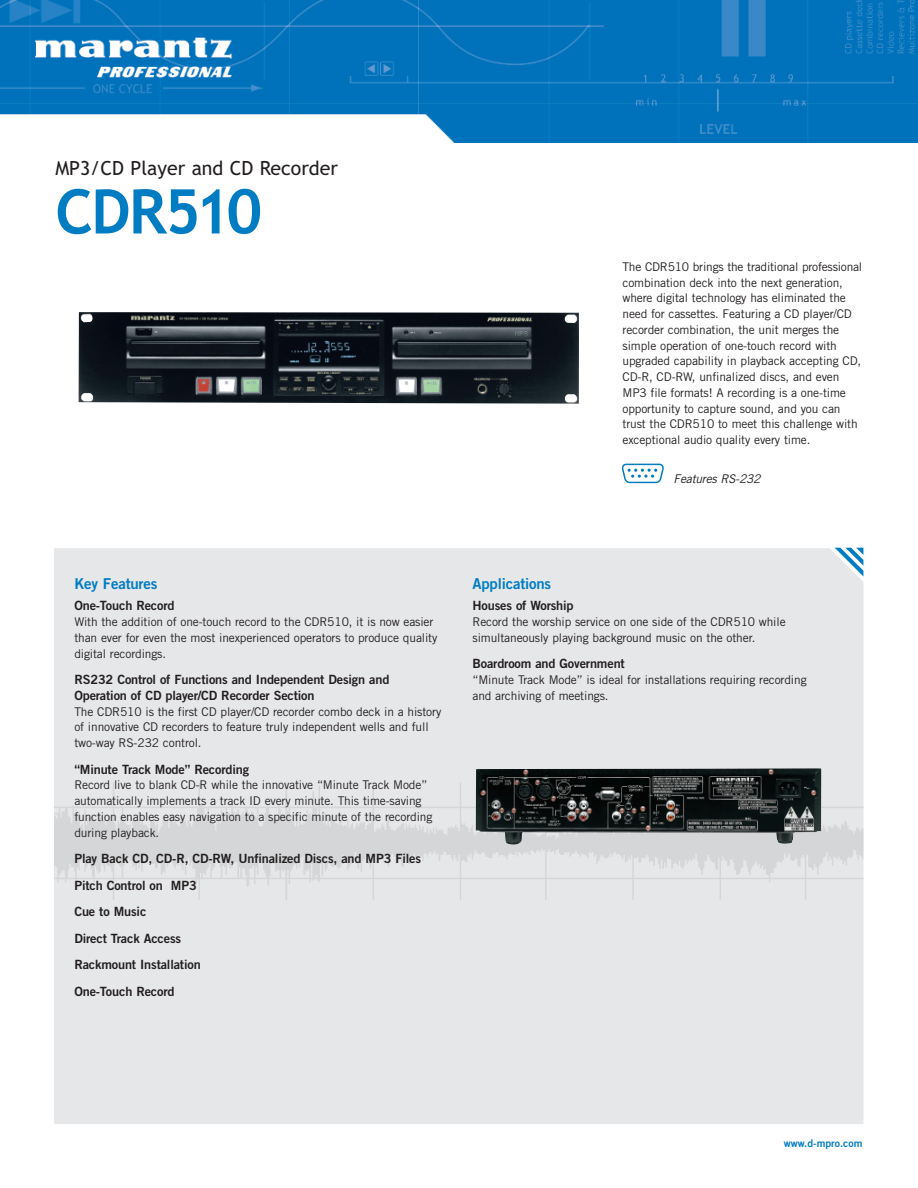
<style>
.page{position:relative;width:918px;height:1188px;background:#fff}
.page>*{position:absolute;margin:0;border:0;box-sizing:border-box;transform-origin:0 0}
.t1{font:700 61.5px "Trebuchet MS";letter-spacing:-.03em;color:#007cc2}
.t2{font:19.5px "Trebuchet MS";color:#231f20}
.t3{font:15px "Trade Gothic Bold Two";letter-spacing:-.01em;color:#007cc2}
.t4{font:12.75px/26.5px "Trade Gothic Bold Two";letter-spacing:-.01em;color:#231f20}
.t5{font:12px/15.8px "Trade Gothic";letter-spacing:-.01em;color:#231f20}
.t6{font:italic 12px "Trade Gothic";letter-spacing:-.02em;color:#231f20}
.t7{font:10.5px "Trade Gothic Bold Two";color:#007cc2}
</style>
<div class="page">
<img style="left:78px;top:312px;width:501px;height:92px">
<img style="left:0;top:0;width:918px;height:142px">
<svg style="left:622px;top:464px;width:42px;height:19px"></svg>
<div style="left:54px;top:548px;width:809px;height:576px;background:#e6e7e9"></div>
<img style="left:54px;top:769px;width:809px;height:153px">
<svg style="left:835px;top:548px;width:28px;height:28px"></svg>
<img style="left:476px;top:768px;width:345px;height:77px">
<h2 class="t2" style="left:55px;top:157px;width:284px">MP3/CD Player and CD Recorder</h2>
<h1 class="t1" style="left:55px;top:176px;width:209px">CDR510</h1>
<p class="t5" style="left:622px;top:260px;width:241px">The CDR510 brings the traditional professional combination deck into the next generation, where digital technology has eliminated the need for cassettes. Featuring a CD player/CD recorder combination, the unit merges the simple operation of one-touch record with upgraded capability in playback accepting CD, CD-R, CD-RW, unfinalized discs, and even MP3 file formats! A recording is a one-time opportunity to capture sound, and you can trust the CDR510 to meet this challenge with exceptional audio quality every time.</p>
<p class="t6" style="left:674px;top:475px;width:88px">Features RS-232</p>
<p class="t3" style="left:74px;top:578px;width:85px">Key Features</p>
<p class="t4" style="left:74px;top:594px;width:102px">One-Touch Record</p>
<p class="t5" style="left:74px;top:615px;width:365px">With the addition of one-touch record to the CDR510, it is now easier than ever for even the most inexperienced operators to produce quality digital recordings.</p>
<p class="t4" style="left:74px;top:673px;width:317px;line-height:15.8px">RS232 Control of Functions and Independent Design and<br>Operation of CD player/CD Recorder Section</p>
<p class="t5" style="left:74px;top:705px;width:368px">The CDR510 is the first CD player/CD recorder combo deck in a history of innovative CD recorders to feature truly independent wells and full two-way RS-232 control.</p>
<p class="t4" style="left:74px;top:757px;width:176px">“Minute Track Mode” Recording</p>
<p class="t5" style="left:74px;top:778px;width:360px">Record live to blank CD-R while the innovative “Minute Track Mode” automatically implements a track ID every minute. This time-saving function enables easy navigation to a specific minute of the recording during playback.</p>
<p class="t4" style="left:74px;top:847px;width:348px">Play Back CD, CD-R, CD-RW, Unfinalized Discs, and MP3 Files<br>Pitch Control on MP3<br>Cue to Music<br>Direct Track Access<br>Rackmount Installation<br>One-Touch Record</p>
<p class="t3" style="left:472px;top:578px;width:80px">Applications</p>
<p class="t4" style="left:472px;top:594px;width:103px">Houses of Worship</p>
<p class="t5" style="left:472px;top:615px;width:315px">Record the worship service on one side of the CDR510 while simultaneously playing background music on the other.</p>
<p class="t4" style="left:472px;top:652px;width:154px">Boardroom and Government</p>
<p class="t5" style="left:472px;top:673px;width:336px">“Minute Track Mode” is ideal for installations requiring recording and archiving of meetings.</p>
<p class="t7" style="left:784px;top:1140px;width:80px">www.d-mpro.com</p>
</div>
